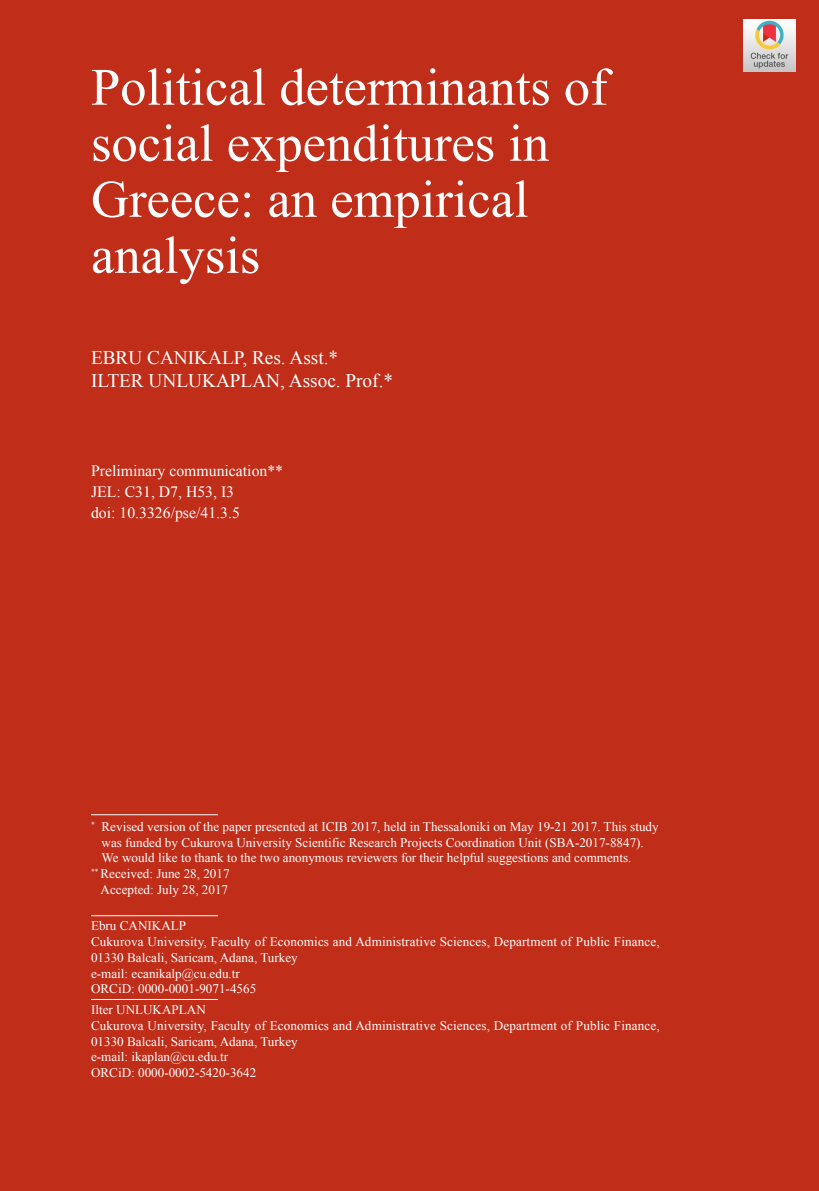
<style>
.page{position:relative;width:819px;height:1191px;background:#c02d19}
.page>*{position:absolute;margin:0;border:0;box-sizing:border-box;transform-origin:0 0}
.t1{font:52.5px/56px "Times New Roman";color:#fff}
.t2{font:19.25px/22.8px "Times New Roman";color:#fff}
.t3{font:15.75px/21px "Times New Roman";color:#fff}
.t4{font:13.12px/15.8px "Times New Roman";color:#fff}
</style>
<div class="page">
<hr style="left:91px;top:814px;width:127px;height:1px;background:#fff">
<hr style="left:91px;top:915px;width:127px;height:1px;background:#fff">
<hr style="left:91px;top:999px;width:127px;height:1px;background:#fff">
<img style="left:743px;top:20px;width:52px;height:51px">
<h1 class="t1" style="left:91px;top:58px;width:518px">Political determinants of social expenditures in<br>Greece: an empirical analysis</h1>
<h2 class="t2" style="left:91px;top:346px;width:303px">EBRU CANIKALP, Res. Asst.*<br>ILTER UNLUKAPLAN, Assoc. Prof.*</h2>
<p class="t3" style="left:91px;top:460px;width:194px">Preliminary communication**<br>JEL: C31, D7, H53, I3<br>doi: 10.3326/pse/41.3.5</p>
<p class="t4" style="left:91px;top:818px;width:569px"><sup>*</sup> Revised version of the paper presented at ICIB 2017, held in Thessaloniki on May 19-21 2017. This study</p>
<p class="t4" style="left:101px;top:834px;width:544px">was funded by Cukurova University Scientific Research Projects Coordination Unit (SBA-2017-8847).</p>
<p class="t4" style="left:101px;top:850px;width:531px">We would like to thank to the two anonymous reviewers for their helpful suggestions and comments.</p>
<p class="t4" style="left:91px;top:865px;width:140px"><sup>**</sup> Received: June 28, 2017</p>
<p class="t4" style="left:100px;top:881px;width:129px">Accepted: July 28, 2017</p>
<p class="t4" style="left:91px;top:918px;width:570px">Ebru CANIKALP<br>Cukurova University, Faculty of Economics and Administrative Sciences, Department of Public Finance, 01330 Balcali, Saricam, Adana, Turkey<br>e-mail: ecanikalp@cu.edu.tr<br>ORCiD: 0000-0001-9071-4565</p>
<p class="t4" style="left:91px;top:1001px;width:570px">Ilter UNLUKAPLAN<br>Cukurova University, Faculty of Economics and Administrative Sciences, Department of Public Finance, 01330 Balcali, Saricam, Adana, Turkey<br>e-mail: ikaplan@cu.edu.tr<br>ORCiD: 0000-0002-5420-3642</p>
</div>
